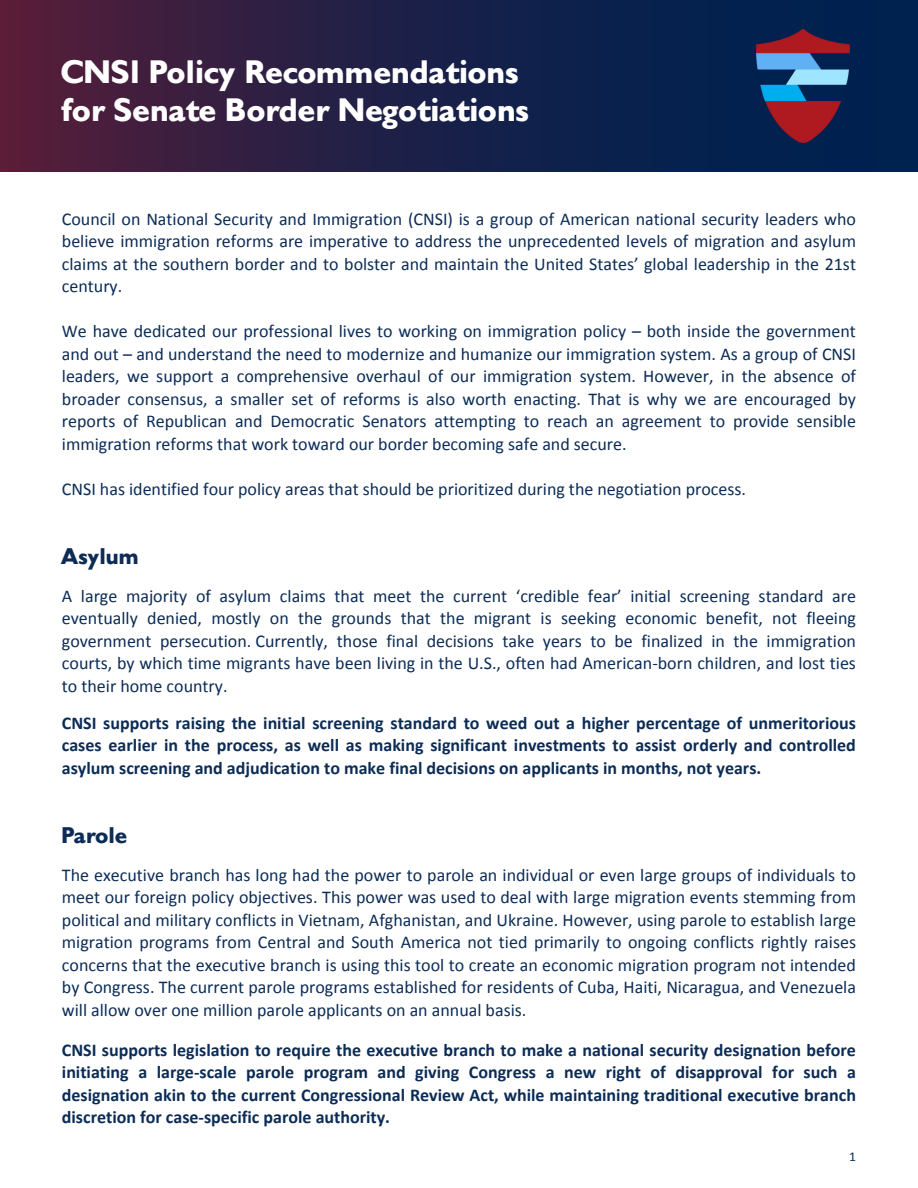
<style>
.page{position:relative;width:918px;height:1188px;background:#fff}
.page>*{position:absolute;margin:0;border:0;box-sizing:border-box;transform-origin:0 0}
.t1{font:700 32.25px/38.2px "Gibson";color:#fff}
.t2{font:700 22.5px "Gibson";color:#0c2c56}
.t3{font:18px/22.5px "Calibri";color:#0c2c56;text-align:justify}
.t4{font:700 18px/22.5px "Calibri";color:#0c2c56;text-align:justify}
.t5{font:13.5px "Calibri";color:#0c2c56}
</style>
<div class="page">
<div style="left:0;top:0;width:918px;height:172px;background:linear-gradient(to right,#4d1e3b,#002253)"></div>
<img style="left:757px;top:29px;width:93px;height:114px">
<p class="t1" style="left:62px;top:54px;width:469px">CNSI Policy Recommendations for Senate Border Negotiations</p>
<p class="t3" style="left:62px;top:209px;width:796px">Council on National Security and Immigration (CNSI) is a group of American national security leaders who believe immigration reforms are imperative to address the unprecedented levels of migration and asylum claims at the southern border and to bolster and maintain the United States’ global leadership in the 21st century.</p>
<p class="t3" style="left:62px;top:321px;width:796px">We have dedicated our professional lives to working on immigration policy – both inside the government and out – and understand the need to modernize and humanize our immigration system. As a group of CNSI leaders, we support a comprehensive overhaul of our immigration system. However, in the absence of broader consensus, a smaller set of reforms is also worth enacting. That is why we are encouraged by reports of Republican and Democratic Senators attempting to reach an agreement to provide sensible immigration reforms that work toward our border becoming safe and secure.</p>
<p class="t3" style="left:62px;top:479px;width:686px">CNSI has identified four policy areas that should be prioritized during the negotiation process.</p>
<p class="t2" style="left:62px;top:543px;width:79px">Asylum</p>
<p class="t3" style="left:62px;top:586px;width:796px">A large majority of asylum claims that meet the current ‘credible fear’ initial screening standard are eventually denied, mostly on the grounds that the migrant is seeking economic benefit, not fleeing government persecution. Currently, those final decisions take years to be finalized in the immigration courts, by which time migrants have been living in the U.S., often had American-born children, and lost ties to their home country.</p>
<p class="t4" style="left:62px;top:713px;width:796px">CNSI supports raising the initial screening standard to weed out a higher percentage of unmeritorious cases earlier in the process, as well as making significant investments to assist orderly and controlled asylum screening and adjudication to make final decisions on applicants in months, not years.</p>
<p class="t2" style="left:62px;top:822px;width:67px">Parole</p>
<p class="t3" style="left:62px;top:865px;width:796px">The executive branch has long had the power to parole an individual or even large groups of individuals to meet our foreign policy objectives. This power was used to deal with large migration events stemming from political and military conflicts in Vietnam, Afghanistan, and Ukraine. However, using parole to establish large migration programs from Central and South America not tied primarily to ongoing conflicts rightly raises concerns that the executive branch is using this tool to create an economic migration program not intended by Congress. The current parole programs established for residents of Cuba, Haiti, Nicaragua, and Venezuela will allow over one million parole applicants on an annual basis.</p>
<p class="t4" style="left:62px;top:1040px;width:796px">CNSI supports legislation to require the executive branch to make a national security designation before initiating a large-scale parole program and giving Congress a new right of disapproval for such a designation akin to the current Congressional Review Act, while maintaining traditional executive branch discretion for case-specific parole authority.</p>
<p class="t5" style="left:849px;top:1151px;width:8px">1</p>
</div>
